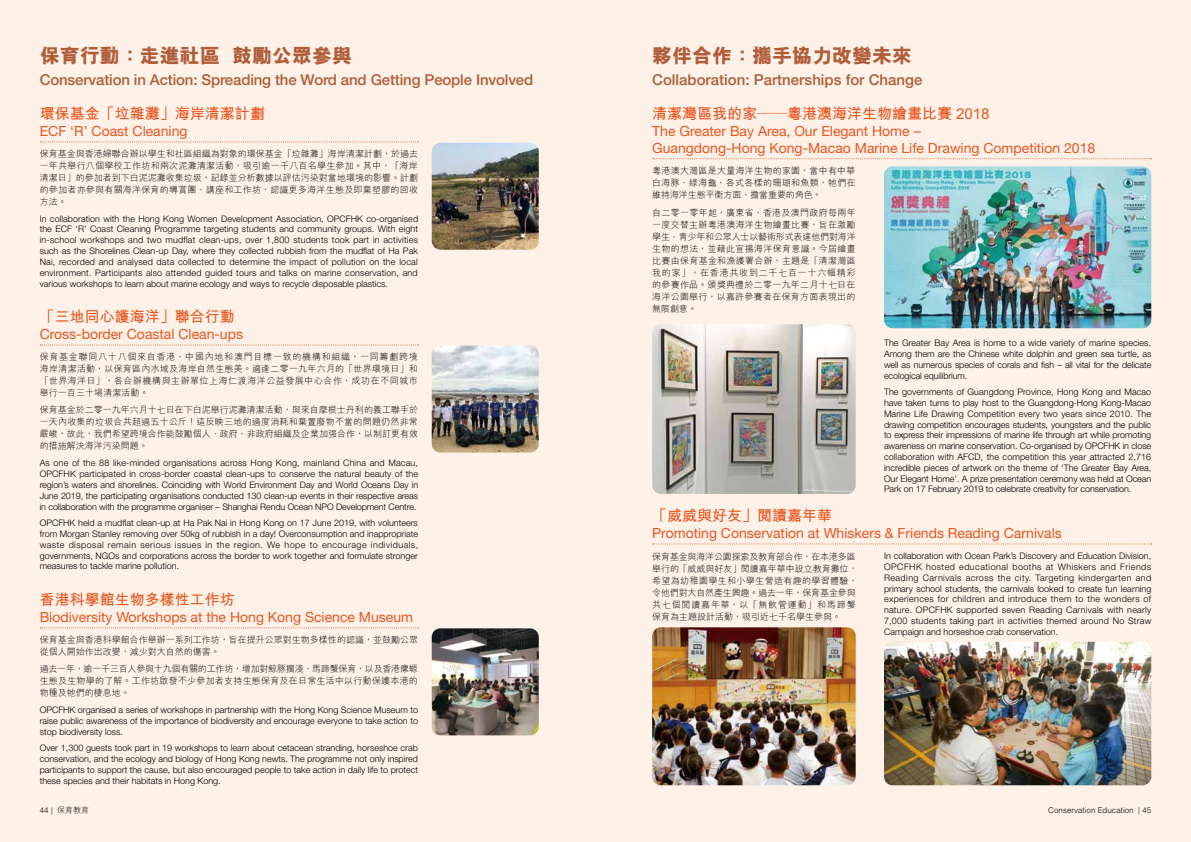
<style>
.page{position:relative;width:1191px;height:842px;background:#fef1e8}
.page>*{position:absolute;margin:0;border:0;box-sizing:border-box;transform-origin:0 0}
.t1{font:800 20px "M Hei HK";color:#b05e3a}
.t2{font:500 15px "Helvetica Neue LT Std";letter-spacing:-.01em;color:#b05e3a}
.t3{font:700 15px "M Hei HK";color:#ea5520}
.t4{font:14px/16.8px "Helvetica Neue LT Std";color:#ea5520}
.t5{font:300 9px/10.8px "Helvetica Neue LT Std";color:#000;text-align:justify}
.t6{font:300 9px/12px "M Hei HK";letter-spacing:.01em;color:#000;text-align:justify}
.t7{font:300 8px "M Hei HK";color:#000}
</style>
<div class="page">
<svg style="left:652px;top:543px;width:499px;height:1px"></svg>
<svg style="left:652px;top:158px;width:499px;height:1px"></svg>
<img style="left:884px;top:642px;width:267px;height:143px">
<img style="left:884px;top:166px;width:267px;height:162px">
<img style="left:652px;top:627px;width:203px;height:158px">
<svg style="left:40px;top:345px;width:378px;height:1px"></svg>
<img style="left:432px;top:345px;width:107px;height:107px">
<svg style="left:40px;top:627px;width:378px;height:1px"></svg>
<img style="left:432px;top:628px;width:107px;height:107px">
<svg style="left:40px;top:141px;width:378px;height:1px"></svg>
<img style="left:432px;top:143px;width:107px;height:107px">
<img style="left:652px;top:324px;width:203px;height:170px">
<h1 class="t1" style="left:40px;top:42px;width:314px">保育行動：走進社區 鼓勵公眾參與</h1>
<h2 class="t2" style="left:40px;top:70px;width:495px">Conservation in Action: Spreading the Word and Getting People Involved</h2>
<h2 class="t3" style="left:40px;top:103px;width:227px">環保基金「垃雜灘」海岸清潔計劃</h2>
<h3 class="t4" style="left:40px;top:123px;width:149px">ECF ‘R’ Coast Cleaning</h3>
<p class="t6" style="left:40px;top:147px;width:380px">保育基金與香港婦聯合辦以學生和社區組織為對象的環保基金「垃雜灘」海岸清潔計劃，於過去一年共舉行八個學校工作坊和兩次泥灘清潔活動，吸引逾一千八百名學生參加。其中，「海岸清潔日」的參加者到下白泥泥灘收集垃圾，記錄並分析數據以評估污染對當地環境的影響。計劃的參加者亦參與有關海洋保育的導賞團、講座和工作坊，認識更多海洋生態及即棄塑膠的回收方法。</p>
<p class="t5" style="left:40px;top:213px;width:380px">In collaboration with the Hong Kong Women Development Association, OPCFHK co-organised the ECF ‘R’ Coast Cleaning Programme targeting students and community groups. With eight in-school workshops and two mudflat clean-ups, over 1,800 students took part in activities such as the Shorelines Clean-up Day, where they collected rubbish from the mudflat of Ha Pak Nai, recorded and analysed data collected to determine the impact of pollution on the local environment. Participants also attended guided tours and talks on marine conservation, and various workshops to learn about marine ecology and ways to recycle disposable plastics.</p>
<h2 class="t3" style="left:40px;top:306px;width:196px">「三地同心護海洋」聯合行動</h2>
<h3 class="t4" style="left:40px;top:326px;width:205px">Cross-border Coastal Clean-ups</h3>
<p class="t6" style="left:40px;top:350px;width:380px">保育基金聯同八十八個來自香港、中國內地和澳門目標一致的機構和組織，一同籌劃跨境海岸清潔活動，以保育區內水域及海岸自然生態美。適逢二零一九年六月的「世界環境日」和「世界海洋日」，各合辦機構與主辦單位上海仁渡海洋公益發展中心合作，成功在不同城市舉行一百三十場清潔活動。</p>
<p class="t6" style="left:40px;top:404px;width:380px">保育基金於二零一九年六月十七日在下白泥舉行泥灘清潔活動，與來自摩根士丹利的義工聯手於一天內收集的垃圾合共超過五十公斤！這反映三地的過度消耗和棄置廢物不當的問題仍然非常嚴峻，故此，我們希望跨境合作能鼓勵個人、政府、非政府組織及企業加强合作，以制訂更有效的措施解決海洋污染問題。</p>
<p class="t5" style="left:40px;top:458px;width:380px">As one of the 88 like-minded organisations across Hong Kong, mainland China and Macau, OPCFHK participated in cross-border coastal clean-ups to conserve the natural beauty of the region’s waters and shorelines. Coinciding with World Environment Day and World Oceans Day in June 2019, the participating organisations conducted 130 clean-up events in their respective areas in collaboration with the programme organiser – Shanghai Rendu Ocean NPO Development Centre.</p>
<p class="t5" style="left:40px;top:517px;width:380px">OPCFHK held a mudflat clean-up at Ha Pak Nai in Hong Kong on 17 June 2019, with volunteers from Morgan Stanley removing over 50kg of rubbish in a day! Overconsumption and inappropriate waste disposal remain serious issues in the region. We hope to encourage individuals, governments, NGOs and corporations across the border to work together and formulate stronger measures to tackle marine pollution.</p>
<h2 class="t3" style="left:40px;top:589px;width:196px">香港科學館生物多樣性工作坊</h2>
<h3 class="t4" style="left:40px;top:609px;width:375px">Biodiversity Workshops at the Hong Kong Science Museum</h3>
<p class="t6" style="left:40px;top:633px;width:380px">保育基金與香港科學館合作舉辦一系列工作坊，旨在提升公眾對生物多樣性的認識，並鼓勵公眾從個人開始作出改變，減少對大自然的傷害。</p>
<p class="t6" style="left:40px;top:662px;width:380px">過去一年，逾一千三百人參與十九個有關的工作坊，增加對鯨豚擱淺、馬蹄蟹保育，以及香港瘰螈生態及生物學的了解。工作坊啟發不少參加者支持生態保育及在日常生活中以行動保護本港的物種及牠們的棲息地。</p>
<p class="t5" style="left:40px;top:704px;width:380px">OPCFHK organised a series of workshops in partnership with the Hong Kong Science Museum to raise public awareness of the importance of biodiversity and encourage everyone to take action to stop biodiversity loss.</p>
<p class="t5" style="left:40px;top:742px;width:380px">Over 1,300 guests took part in 19 workshops to learn about cetacean stranding, horseshoe crab conservation, and the ecology and biology of Hong Kong newts. The programme not only inspired participants to support the cause, but also encouraged people to take action in daily life to protect these species and their habitats in Hong Kong.</p>
<h1 class="t1" style="left:652px;top:42px;width:261px">夥伴合作：攜手協力改變未來</h1>
<h2 class="t2" style="left:652px;top:70px;width:272px">Collaboration: Partnerships for Change</h2>
<h2 class="t3" style="left:652px;top:103px;width:339px">清潔灣區我的家──粵港澳海洋生物繪畫比賽 2018</h2>
<h3 class="t4" style="left:652px;top:123px;width:444px">The Greater Bay Area, Our Elegant Home –<br>Guangdong-Hong Kong-Macao Marine Life Drawing Competition 2018</h3>
<p class="t6" style="left:652px;top:165px;width:205px">粵港澳大灣區是大量海洋生物的家園，當中有中華白海豚、綠海龜、各式各樣的珊瑚和魚類，牠們在維持海洋生態平衡方面，擔當重要的角色。</p>
<p class="t6" style="left:652px;top:206px;width:205px">自二零一零年起，廣東省、香港及澳門政府每兩年一度交替主辦粵港澳海洋生物繪畫比賽，旨在激勵學生、青少年和公眾人士以藝術形式表達他們對海洋生物的想法，並藉此宣揚海洋保育意識。今屆繪畫比賽由保育基金和漁護署合辦，主題是「清潔灣區我的家」，在香港共收到二千七百一十六幅精彩的參賽作品。頒獎典禮於二零一九年二月十七日在海洋公園舉行，以嘉許參賽者在保育方面表現出的無限創意。</p>
<p class="t5" style="left:884px;top:337px;width:269px">The Greater Bay Area is home to a wide variety of marine species.<br>Among them are the Chinese white dolphin and green sea turtle, as well as numerous species of corals and fish – all vital for the delicate ecological equilibrium.</p>
<p class="t5" style="left:884px;top:386px;width:269px">The governments of Guangdong Province, Hong Kong and Macao have taken turns to play host to the Guangdong-Hong Kong-Macao Marine Life Drawing Competition every two years since 2010. The drawing competition encourages students, youngsters and the public to express their impressions of marine life through art while promoting awareness on marine conservation. Co-organised by OPCFHK in close collaboration with AFCD, the competition this year attracted 2,716 incredible pieces of artwork on the theme of ‘The Greater Bay Area, Our Elegant Home’. A prize presentation ceremony was held at Ocean Park on 17 February 2019 to celebrate creativity for conservation.</p>
<h2 class="t3" style="left:652px;top:505px;width:181px">「威威與好友」閱讀嘉年華</h2>
<h3 class="t4" style="left:652px;top:525px;width:411px">Promoting Conservation at Whiskers &amp; Friends Reading Carnivals</h3>
<p class="t6" style="left:652px;top:550px;width:207px;text-align:left">保育基金與海洋公園探索及教育部合作，在本港多區舉行的「威威與好友」閱讀嘉年華中設立教育攤位，希望為幼稚園學生和小學生營造有趣的學習體驗，令他們對大自然產生興趣。過去一年，保育基金參與共七個閱讀嘉年華，以「無飲管運動」和馬蹄蟹保育為主題設計活動，吸引近七千名學生參與。</p>
<p class="t5" style="left:884px;top:550px;width:269px">In collaboration with Ocean Park’s Discovery and Education Division, OPCFHK hosted educational booths at Whiskers and Friends Reading Carnivals across the city. Targeting kindergarten and primary school students, the carnivals looked to create fun learning experiences for children and introduce them to the wonders of nature. OPCFHK supported seven Reading Carnivals with nearly 7,000 students taking part in activities themed around No Straw Campaign and horseshoe crab conservation.</p>
<p class="t7" style="left:40px;top:804px;width:51px">44 | 保育教育</p>
<p class="t7" style="left:1048px;top:804px;width:104px">Conservation Education | 45</p>
</div>
